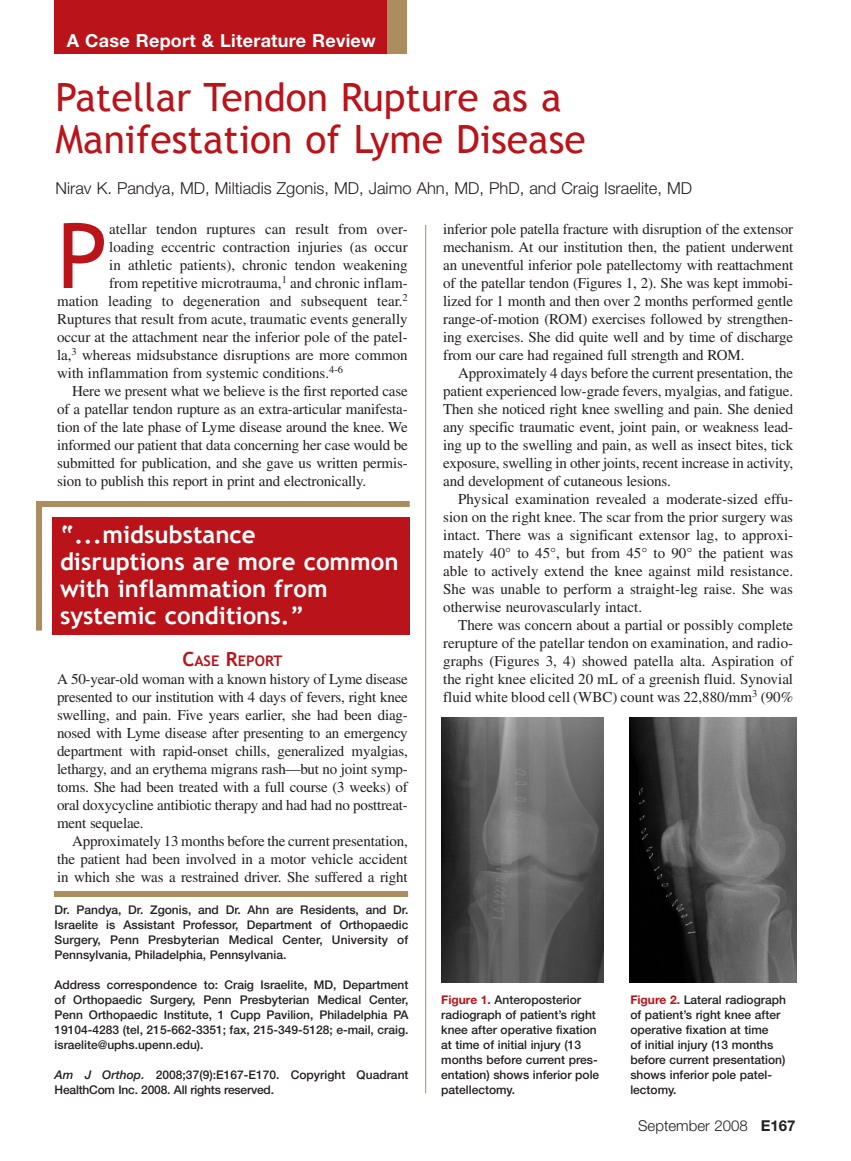
<style>
.page{position:relative;width:851px;height:1161px;background:#fff}
.page>*{position:absolute;margin:0;border:0;box-sizing:border-box;transform-origin:0 0}
.t1{font:90.45px "Trebuchet MS";color:#ba1319}
.t2{font:39px/42px "Trebuchet MS";color:#ba1319}
.t3{font:700 24px/27px "Trebuchet MS";color:#fff}
.t4{font:700 18px "Helvetica Neue";letter-spacing:.015em;color:#fff}
.t5{font:300 16.5px "Helvetica Neue";color:#231f20}
.t6{font:15px/18px "Times";letter-spacing:-.01em;color:#231f20;text-align:justify}
.t7{font:300 15px "Helvetica Neue";color:#231f20}
.t8{font:700 14.7px "Trebuchet MS";color:#ba1319}
.t9{font:500 12px/15px "Helvetica Neue";color:#231f20}
.s1{font-size:19.5px}
.s2{font-style:italic}
.s3{font-weight:700;color:#ba1319}
.s4{font-weight:700}
</style>
<div class="page">
<div style="left:54px;top:0;width:334px;height:54px;background:#ba1319"></div>
<div style="left:387px;top:0;width:19px;height:54px;background:#ab8d60"></div>
<div style="left:54px;top:891px;width:354px;height:6px;background:#ab8d60"></div>
<hr style="left:425px;top:225px;width:1px;height:869px;background:#ab8d60">
<div style="left:52px;top:517px;width:358px;height:117px;background:#ba1319"></div>
<div style="left:36px;top:501px;width:374px;height:6px;background:#ab8d60"></div>
<div style="left:36px;top:501px;width:6px;height:130px;background:#ab8d60"></div>
<img style="left:441px;top:717px;width:162px;height:265px">
<img style="left:629px;top:717px;width:167px;height:265px">
<p class="t4" style="left:67px;top:29px;width:310px">A Case Report &amp; Literature Review</p>
<h2 class="t2" style="left:56px;top:77px;width:531px">Patellar Tendon Rupture as a<br>Manifestation of Lyme Disease</h2>
<p class="t5" style="left:56px;top:178px;width:638px">Nirav K. Pandya, MD, Miltiadis Zgonis, MD, Jaimo Ahn, MD, PhD, and Craig Israelite, MD</p>
<h1 class="t1" style="left:57px;top:203px;width:52px">P</h1>
<p class="t6" style="left:109px;top:220px;width:300px">atellar tendon ruptures can result from over-</p>
<p class="t6" style="left:109px;top:238px;width:300px">loading eccentric contraction injuries (as occur</p>
<p class="t6" style="left:109px;top:256px;width:300px">in athletic patients), chronic tendon weakening</p>
<p class="t6" style="left:109px;top:274px;width:300px">from repetitive microtrauma,<sup>1</sup> and chronic inflam-</p>
<p class="t6" style="left:57px;top:292px;width:352px">mation leading to degeneration and subsequent tear.<sup>2</sup></p>
<p class="t6" style="left:57px;top:310px;width:352px">Ruptures that result from acute, traumatic events generally</p>
<p class="t6" style="left:57px;top:328px;width:352px">occur at the attachment near the inferior pole of the patel-</p>
<p class="t6" style="left:57px;top:346px;width:352px">la,<sup>3</sup> whereas midsubstance disruptions are more common</p>
<p class="t6" style="left:57px;top:364px;width:287px">with inflammation from systemic conditions.<sup>4-6</sup></p>
<p class="t6" style="left:72px;top:382px;width:337px">Here we present what we believe is the first reported case</p>
<p class="t6" style="left:57px;top:400px;width:352px">of a patellar tendon rupture as an extra-articular manifesta-</p>
<p class="t6" style="left:57px;top:418px;width:352px">tion of the late phase of Lyme disease around the knee. We</p>
<p class="t6" style="left:57px;top:436px;width:352px">informed our patient that data concerning her case would be</p>
<p class="t6" style="left:57px;top:454px;width:352px">submitted for publication, and she gave us written permis-</p>
<p class="t6" style="left:57px;top:472px;width:311px">sion to publish this report in print and electronically.</p>
<h3 class="t3" style="left:60px;top:521px;width:340px">“...midsubstance<br>disruptions are more common with inflammation from systemic conditions.”</h3>
<p class="t8" style="left:182px;top:652px;width:101px"><span class="s1">C</span>ase <span class="s1">R</span>eport</p>
<p class="t6" style="left:57px;top:670px;width:352px">A 50-year-old woman with a known history of Lyme disease presented to our institution with 4 days of fevers, right knee swelling, and pain. Five years earlier, she had been diag&shy;nosed with Lyme disease after presenting to an emergency department with rapid-onset chills, generalized myalgias, lethargy, and an erythema migrans rash—but no joint symp&shy;toms. She had been treated with a full course (3 weeks) of oral doxycycline antibiotic therapy and had had no posttreat&shy;ment sequelae.</p>
<p class="t6" style="left:57px;top:832px;width:352px;text-indent:15px">Approximately 13 months before the current presentation, the patient had been involved in a motor vehicle accident in which she was a restrained driver. She suffered a right</p>
<p class="t9" style="left:55px;top:902px;width:355px;text-align:justify">Dr. Pandya, Dr. Zgonis, and Dr. Ahn are Residents, and Dr.<br>Israelite is Assistant Professor, Department of Orthopaedic Surgery, Penn Presbyterian Medical Center, University of Pennsylvania, Philadelphia, Pennsylvania.</p>
<p class="t9" style="left:55px;top:977px;width:355px;text-align:justify">Address correspondence to: Craig Israelite, MD, Department of Orthopaedic Surgery, Penn Presbyterian Medical Center, Penn Orthopaedic Institute, 1 Cupp Pavilion, Philadelphia PA 19104-4283 (tel, 215-662-3351; fax, 215-349-5128; e-mail, craig. israelite@uphs.upenn.edu).</p>
<p class="t9" style="left:55px;top:1067px;width:355px"><span class="s2">Am J Orthop.</span> 2008;37(9):E167-E170. Copyright Quadrant<br>HealthCom Inc. 2008. All rights reserved.</p>
<p class="t6" style="left:443px;top:220px;width:351px">inferior pole patella fracture with disruption of the extensor mechanism. At our institution then, the patient underwent an uneventful inferior pole patellectomy with reattachment of the patellar tendon (Figures 1, 2). She was kept immobi&shy;lized for 1 month and then over 2 months performed gentle range-of-motion (ROM) exercises followed by strengthen&shy;ing exercises. She did quite well and by time of discharge from our care had regained full strength and ROM.</p>
<p class="t6" style="left:443px;top:364px;width:351px;text-indent:15px">Approximately 4 days before the current presentation, the patient experienced low-grade fevers, myalgias, and fatigue.<br>Then she noticed right knee swelling and pain. She denied any specific traumatic event, joint pain, or weakness lead&shy;ing up to the swelling and pain, as well as insect bites, tick exposure, swelling in other joints, recent increase in activity, and development of cutaneous lesions.</p>
<p class="t6" style="left:443px;top:490px;width:351px;text-indent:15px">Physical examination revealed a moderate-sized effu&shy;sion on the right knee. The scar from the prior surgery was intact. There was a significant extensor lag, to approxi&shy;mately 40° to 45°, but from 45° to 90° the patient was able to actively extend the knee against mild resistance.<br>She was unable to perform a straight-leg raise. She was otherwise neurovascularly intact.</p>
<p class="t6" style="left:443px;top:616px;width:351px;text-indent:15px">There was concern about a partial or possibly complete rerupture of the patellar tendon on examination, and radio&shy;graphs (Figures 3, 4) showed patella alta. Aspiration of the right knee elicited 20 mL of a greenish fluid. Synovial fluid white blood cell (WBC) count was 22,880/mm<sup>3</sup> (90%</p>
<p class="t9" style="left:441px;top:992px;width:159px"><span class="s3">Figure 1.</span> Anteroposterior radiograph of patient’s right knee after operative fixation at time of initial injury (13 months before current pres&shy;entation) shows inferior pole patellectomy.</p>
<p class="t9" style="left:630px;top:992px;width:157px"><span class="s3">Figure 2.</span> Lateral radiograph of patient’s right knee after operative fixation at time<br>of initial injury (13 months before current presentation) shows inferior pole patel&shy;lectomy.</p>
<p class="t7" style="left:638px;top:1116px;width:159px">September 2008 <span class="s4">E167</span></p>
</div>
